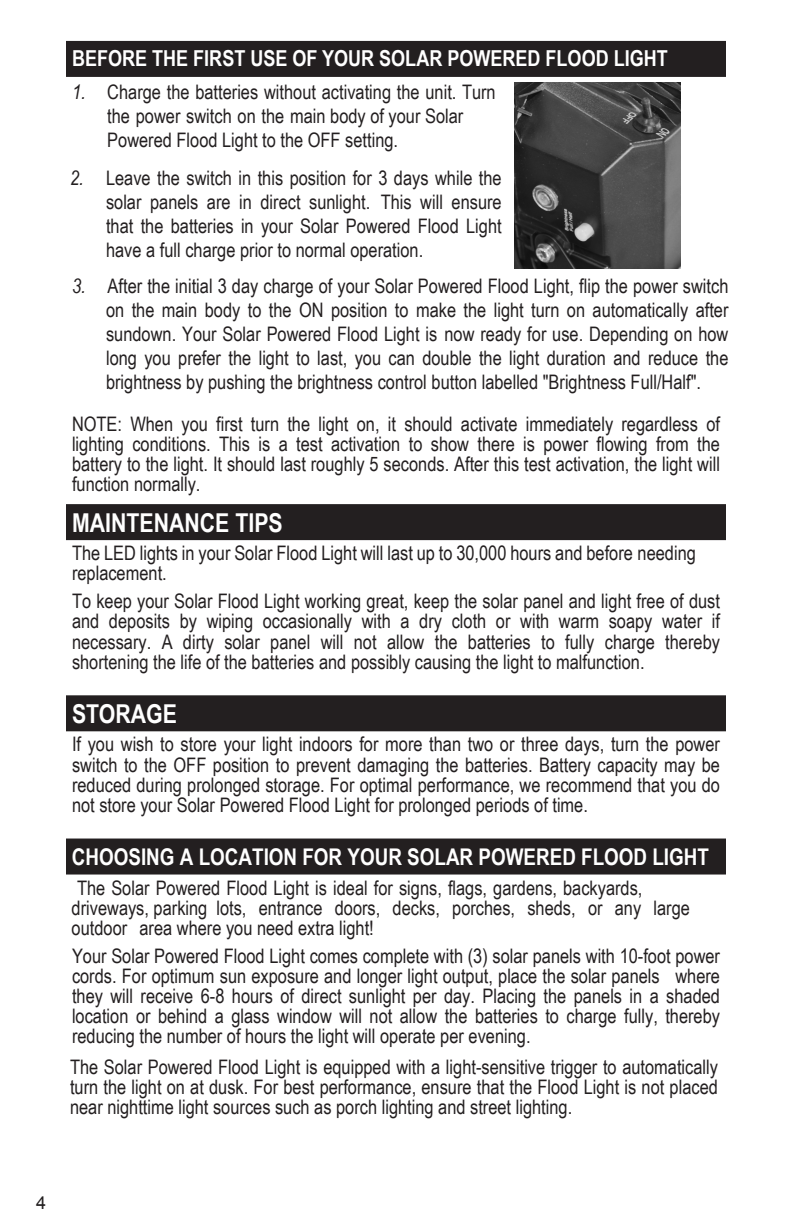
<style>
.page{position:relative;width:792px;height:1224px;background:#fff}
.page>*{position:absolute;margin:0;border:0;box-sizing:border-box;transform-origin:0 0}
.t1{font:700 26px "Arial Narrow";color:#fff}
.t2{font:700 23px "Arial Narrow";color:#fff}
.t3{font:700 22px "Arial Narrow";color:#fff}
.t4{font:20px/20.2px "Arial Narrow";color:#231f20;text-align:justify}
.t5{font:18px "Arial";color:#231f20}
.s1{font-style:italic}
</style>
<div class="page">
<div style="left:66px;top:41px;width:660px;height:36px;background:#231f20"></div>
<div style="left:66px;top:504px;width:660px;height:36px;background:#231f20"></div>
<div style="left:66px;top:695px;width:660px;height:36px;background:#231f20"></div>
<div style="left:66px;top:839px;width:660px;height:36px;background:#231f20"></div>
<img style="left:514px;top:83px;width:167px;height:186px">
<p class="t3" style="left:72px;top:42px;width:597px">BEFORE THE FIRST USE OF YOUR SOLAR POWERED FLOOD LIGHT</p>
<p class="t4" style="left:107px;top:80px;width:390px;line-height:23.8px;text-align:left;text-indent:-35px"><span class="s1">1.</span> Charge the batteries without activating the unit. Turn the power switch on the main body of your Solar<br>Powered Flood Light to the OFF setting.</p>
<p class="t4" style="left:106px;top:165px;width:397px;line-height:24px;text-indent:-36px"><span class="s1">2.</span> Leave the switch in this position for 3 days while the solar panels are in direct sunlight. This will ensure that the batteries in your Solar Powered Flood Light have a full charge prior to normal operation.</p>
<p class="t4" style="left:106px;top:273px;width:624px;line-height:24.2px;text-indent:-34px"><span class="s1">3.</span> After the initial 3 day charge of your Solar Powered Flood Light, flip the power switch on the main body to the ON position to make the light turn on automatically after sundown. Your Solar Powered Flood Light is now ready for use. Depending on how long you prefer the light to last, you can double the light duration and reduce the brightness by pushing the brightness control button labelled "Brightness Full/Half".</p>
<p class="t4" style="left:72px;top:413px;width:650px">NOTE: When you first turn the light on, it should activate immediately regardless of lighting conditions. This is a test activation to show there is power flowing from the battery to the light. It should last roughly 5 seconds. After this test activation, the light will function normally.</p>
<h1 class="t1" style="left:72px;top:503px;width:212px">MAINTENANCE TIPS</h1>
<p class="t4" style="left:72px;top:542px;width:625px">The LED lights in your Solar Flood Light will last up to 30,000 hours and before needing replacement.</p>
<p class="t4" style="left:72px;top:590px;width:650px">To keep your Solar Flood Light working great, keep the solar panel and light free of dust and deposits by wiping occasionally with a dry cloth or with warm soapy water if necessary. A dirty solar panel will not allow the batteries to fully charge thereby shortening the life of the batteries and possibly causing the light to malfunction.</p>
<h1 class="t1" style="left:72px;top:695px;width:107px">STORAGE</h1>
<p class="t4" style="left:72px;top:734px;width:650px">If you wish to store your light indoors for more than two or three days, turn the power switch to the OFF position to prevent damaging the batteries. Battery capacity may be reduced during prolonged storage. For optimal performance, we recommend that you do not store your Solar Powered Flood Light for prolonged periods of time.</p>
<p class="t2" style="left:72px;top:839px;width:639px">CHOOSING A LOCATION FOR YOUR SOLAR POWERED FLOOD LIGHT</p>
<p class="t4" style="left:72px;top:877px;width:620px;text-align:left">The Solar Powered Flood Light is ideal for signs, flags, gardens, backyards, driveways, parking lots, entrance doors, decks, porches, sheds, or any large outdoor area where you need extra light!</p>
<p class="t4" style="left:72px;top:945px;width:650px">Your Solar Powered Flood Light comes complete with (3) solar panels with 10-foot power cords. For optimum sun exposure and longer light output, place the solar panels where they will receive 6-8 hours of direct sunlight per day. Placing the panels in a shaded location or behind a glass window will not allow the batteries to charge fully, thereby reducing the number of hours the light will operate per evening.</p>
<p class="t4" style="left:70px;top:1056px;width:650px">The Solar Powered Flood Light is equipped with a light-sensitive trigger to automatically turn the light on at dusk. For best performance, ensure that the Flood Light is not placed near nighttime light sources such as porch lighting and street lighting.</p>
<p class="t5" style="left:36px;top:1191px;width:12px">4</p>
</div>
